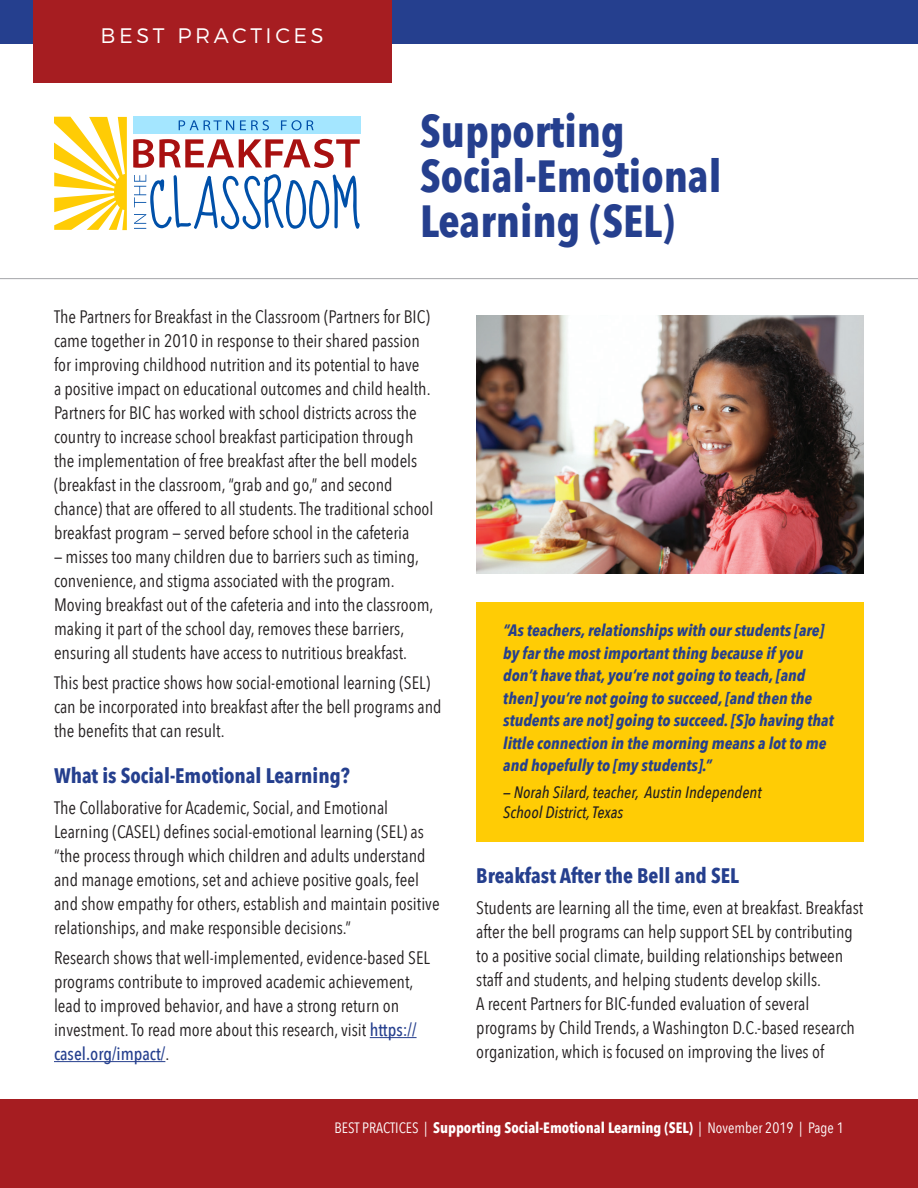
<style>
.page{position:relative;width:918px;height:1188px;background:#fff}
.page>*{position:absolute;margin:0;border:0;box-sizing:border-box;transform-origin:0 0}
.t1{font:700 45px/45px "Avenir Next Condensed";color:#253f8e}
.t2{font:700 21px "Avenir Next Condensed";color:#253f8e}
.t3{font:300 21px "Montserrat";letter-spacing:.17em;color:#fff}
.t4{font:18px/24px "Avenir Next Condensed";color:#231f20}
.t5{font:italic 700 16.5px/22.5px "Avenir Next Condensed";color:#253f8e}
.t6{font:italic 500 16.5px/19.8px "Avenir Next Condensed";color:#231f20}
.t7{font:700 15px "Avenir Next Condensed";color:#fff}
.s1{font-weight:500;color:#253f8e}
.s2{font-weight:400}
</style>
<div class="page">
<div style="left:476px;top:603px;width:387px;height:239px;background:#ffcc05"></div>
<div style="left:0;top:0;width:918px;height:44px;background:#253f8e"></div>
<div style="left:33px;top:0;width:359px;height:82px;background:#a61d21"></div>
<hr style="left:370px;top:1037px;width:47px;height:1px;background:#253f8e">
<hr style="left:54px;top:1061px;width:111px;height:1px;background:#253f8e">
<div style="left:0;top:1099px;width:918px;height:89px;background:#a61d21"></div>
<img style="left:174px;top:174px;width:186px;height:55px">
<img style="left:134px;top:175px;width:12px;height:54px">
<img style="left:133px;top:139px;width:227px;height:29px">
<div style="left:133px;top:117px;width:228px;height:17px;background:#a4e6ff"></div>
<img style="left:179px;top:120px;width:135px;height:10px">
<svg style="left:54px;top:117px;width:73px;height:113px"></svg>
<hr style="left:0;top:278px;width:918px;height:1px;background:#a4a5a9">
<img style="left:476px;top:315px;width:388px;height:258px">
<p class="t3" style="left:101px;top:23px;width:225px">BEST PRACTICES</p>
<p class="t1" style="left:420px;top:108px;width:303px">Supporting<br>Social-Emotional<br>Learning (SEL)</p>
<p class="t4" style="left:54px;top:303px;width:381px">The Partners for Breakfast in the Classroom (Partners for BIC) came together in 2010 in response to their shared passion for improving childhood nutrition and its potential to have<br>a positive impact on educational outcomes and child health.<br>Partners for BIC has worked with school districts across the country to increase school breakfast participation through the implementation of free breakfast after the bell models (breakfast in the classroom, “grab and go,” and second chance) that are offered to all students. The traditional school breakfast program — served before school in the cafeteria</p>
<p class="t4" style="left:54px;top:543px;width:381px">— misses too many children due to barriers such as timing, convenience, and stigma associated with the program.<br>Moving breakfast out of the cafeteria and into the classroom, making it part of the school day, removes these barriers, ensuring all students have access to nutritious breakfast.</p>
<p class="t4" style="left:54px;top:670px;width:389px">This best practice shows how social-emotional learning (SEL) can be incorporated into breakfast after the bell programs and the benefits that can result.</p>
<p class="t2" style="left:54px;top:763px;width:297px">What is Social-Emotional Learning?</p>
<p class="t4" style="left:54px;top:794px;width:387px">The Collaborative for Academic, Social, and Emotional Learning (CASEL) defines social-emotional learning (SEL) as “the process through which children and adults understand and manage emotions, set and achieve positive goals, feel and show empathy for others, establish and maintain positive relationships, and make responsible decisions.”</p>
<p class="t4" style="left:54px;top:945px;width:378px">Research shows that well-implemented, evidence-based SEL programs contribute to improved academic achievement, lead to improved behavior, and have a strong return on investment. To read more about this research, visit <span class="s1">https:// casel.org/impact/</span>.</p>
<p class="t5" style="left:503px;top:619px;width:332px">“As teachers, relationships with our students [are] by far the most important thing because if you don’t have that, you’re not going to teach, [and then] you’re not going to succeed, [and then the students are not] going to succeed. [S]o having that little connection in the morning means a lot to me and hopefully to [my students].”</p>
<p class="t6" style="left:503px;top:782px;width:260px">— Norah Silard, teacher, Austin Independent<br>School District, Texas</p>
<p class="t2" style="left:476px;top:863px;width:264px">Breakfast After the Bell and SEL</p>
<p class="t4" style="left:476px;top:895px;width:388px">Students are learning all the time, even at breakfast. Breakfast after the bell programs can help support SEL by contributing to a positive social climate, building relationships between staff and students, and helping students develop skills.<br>A recent Partners for BIC-funded evaluation of several programs by Child Trends, a Washington D.C.-based research organization, which is focused on improving the lives of</p>
<p class="t7" style="left:335px;top:1118px;width:511px"><span class="s2">BEST PRACTICES |</span> Supporting Social-Emotional Learning (SEL) <span class="s2">| November 2019 | Page 1</span></p>
</div>
